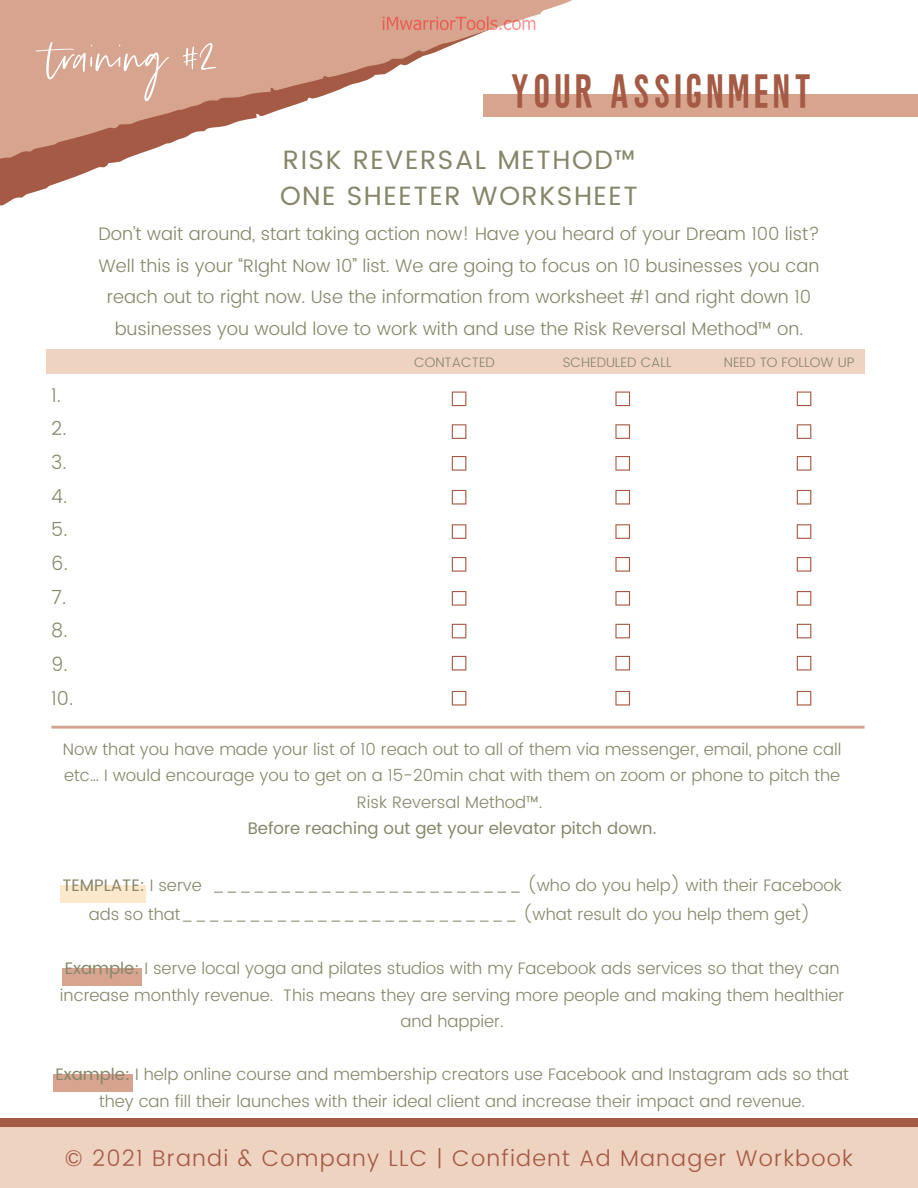
<style>
.page{position:relative;width:918px;height:1188px;background:#fff}
.page>*{position:absolute;margin:0;border:0;box-sizing:border-box;transform-origin:0 0}
.t1{font:60.15px "Silver South Script Alt";color:#fff}
.t2{font:40.35px "Peachy Solid";letter-spacing:.075em;color:#a45a44}
.t3{font:26.4px/36.6px "Poppins";letter-spacing:.06em;color:#87866a}
.t4{font:300 22.65px "Poppins";letter-spacing:.055em;color:#a45a44}
.t5{font:300 19.2px/33.6px "Poppins";color:#87866a}
.t6{font:300 18px/31.5px "Poppins";color:#87866a;text-align:center}
.t7{font:300 16.65px/26.4px "Poppins";color:#87866a;text-align:center}
.t8{font:16.65px "Poppins";color:#87866a}
.t9{font:300 13.65px "Poppins";color:#87866a}
.s1{font-weight:400}
</style>
<div class="page">
<div style="left:0;top:1119px;width:918px;height:60px;background:#a45a44"></div>
<div style="left:0;top:1128px;width:918px;height:60px;background:#eed3c1"></div>
<svg style="left:0;top:136px;width:188px;height:70px"></svg>
<svg style="left:0;top:0;width:572px;height:136px;fill:#d7a48f"></svg>
<div style="left:483px;top:94px;width:435px;height:23px;background:#d7a48f"></div>
<svg style="left:51px;top:726px;width:814px;height:3px;background:#dcaf9d"></svg>
<svg style="left:452px;top:392px;width:14px;height:14px"></svg>
<svg style="left:452px;top:424px;width:14px;height:15px"></svg>
<svg style="left:452px;top:456px;width:14px;height:15px"></svg>
<svg style="left:452px;top:490px;width:14px;height:15px"></svg>
<svg style="left:452px;top:524px;width:14px;height:15px"></svg>
<svg style="left:452px;top:557px;width:14px;height:15px"></svg>
<svg style="left:452px;top:591px;width:14px;height:15px"></svg>
<svg style="left:452px;top:624px;width:14px;height:14px"></svg>
<svg style="left:452px;top:656px;width:14px;height:15px"></svg>
<svg style="left:452px;top:691px;width:14px;height:15px"></svg>
<svg style="left:615px;top:392px;width:15px;height:14px"></svg>
<svg style="left:615px;top:424px;width:15px;height:15px"></svg>
<svg style="left:615px;top:456px;width:15px;height:15px"></svg>
<svg style="left:615px;top:490px;width:15px;height:15px"></svg>
<svg style="left:615px;top:524px;width:15px;height:15px"></svg>
<svg style="left:615px;top:557px;width:15px;height:15px"></svg>
<svg style="left:615px;top:591px;width:15px;height:15px"></svg>
<svg style="left:615px;top:624px;width:15px;height:14px"></svg>
<svg style="left:615px;top:656px;width:15px;height:15px"></svg>
<svg style="left:615px;top:691px;width:15px;height:15px"></svg>
<svg style="left:797px;top:392px;width:14px;height:14px"></svg>
<svg style="left:797px;top:424px;width:14px;height:15px"></svg>
<svg style="left:797px;top:456px;width:14px;height:15px"></svg>
<svg style="left:797px;top:490px;width:14px;height:15px"></svg>
<svg style="left:797px;top:524px;width:14px;height:15px"></svg>
<svg style="left:797px;top:557px;width:14px;height:15px"></svg>
<svg style="left:797px;top:591px;width:14px;height:15px"></svg>
<svg style="left:797px;top:624px;width:14px;height:14px"></svg>
<svg style="left:797px;top:656px;width:14px;height:15px"></svg>
<svg style="left:797px;top:691px;width:14px;height:15px"></svg>
<div style="left:46px;top:349px;width:819px;height:24px;background:#eed3c1"></div>
<div style="left:60px;top:885px;width:86px;height:18px;background:#fce8cb"></div>
<div style="left:62px;top:968px;width:79px;height:18px;background:#d7a48f"></div>
<div style="left:53px;top:1074px;width:80px;height:18px;background:#d7a48f"></div>
<svg style="left:383px;top:16px;width:152px;height:14px;background:#e09c8c"></svg>
<h1 class="t1" style="left:48px;top:21px;width:169px">training #2</h1>
<h2 class="t2" style="left:512px;top:74px;width:303px">YOUR ASSIGNMENT</h2>
<h3 class="t3" style="left:280px;top:141px;width:359px">RISK REVERSAL METHOD™<br>ONE SHEETER WORKSHEET</h3>
<p class="t6" style="left:98px;top:218px;width:723px">Don’t wait around, start taking action now! Have you heard of your Dream 100 list?<br>Well this is your “RIght Now 10” list. We are going to focus on 10 businesses you can reach out to right now. Use the information from worksheet #1 and right down 10 businesses you would love to work with and use the Risk Reversal Method™ on.</p>
<p class="t9" style="left:414px;top:355px;width:82px">CONTACTED</p>
<p class="t9" style="left:563px;top:355px;width:111px">SCHEDULED CALL</p>
<p class="t9" style="left:724px;top:355px;width:132px">NEED TO FOLLOW UP</p>
<p class="t5" style="left:51px;top:378px;width:24px">1.<br>2.<br>3.<br>4.<br>5.<br>6.<br>7.<br>8.<br>9.<br>10.</p>
<p class="t7" style="left:63px;top:736px;width:780px">Now that you have made your list of 10 reach out to all of them via messenger, email, phone call etc… I would encourage you to get on a 15-20min chat with them on zoom or phone to pitch the<br>Risk Reversal Method™.</p>
<p class="t8" style="left:248px;top:819px;width:410px">Before reaching out get your elevator pitch down.</p>
<p class="t7" style="left:62px;top:871px;width:781px;line-height:29.1px"><span class="s1">TEMPLATE:</span> I serve _______________________ (who do you help) with their Facebook ads so that_________________________ (what result do you help them get)</p>
<p class="t7" style="left:60px;top:955px;width:786px"><span class="s1">Example:</span> I serve local yoga and pilates studios with my Facebook ads services so that they can increase monthly revenue. This means they are serving more people and making them healthier and happier.</p>
<p class="t7" style="left:55px;top:1061px;width:795px"><span class="s1">Example:</span> I help online course and membership creators use Facebook and Instagram ads so that they can fill their launches with their ideal client and increase their impact and revenue.</p>
<h3 class="t4" style="left:65px;top:1144px;width:790px">© 2021 Brandi &amp; Company LLC | Confident Ad Manager Workbook</h3>
</div>
